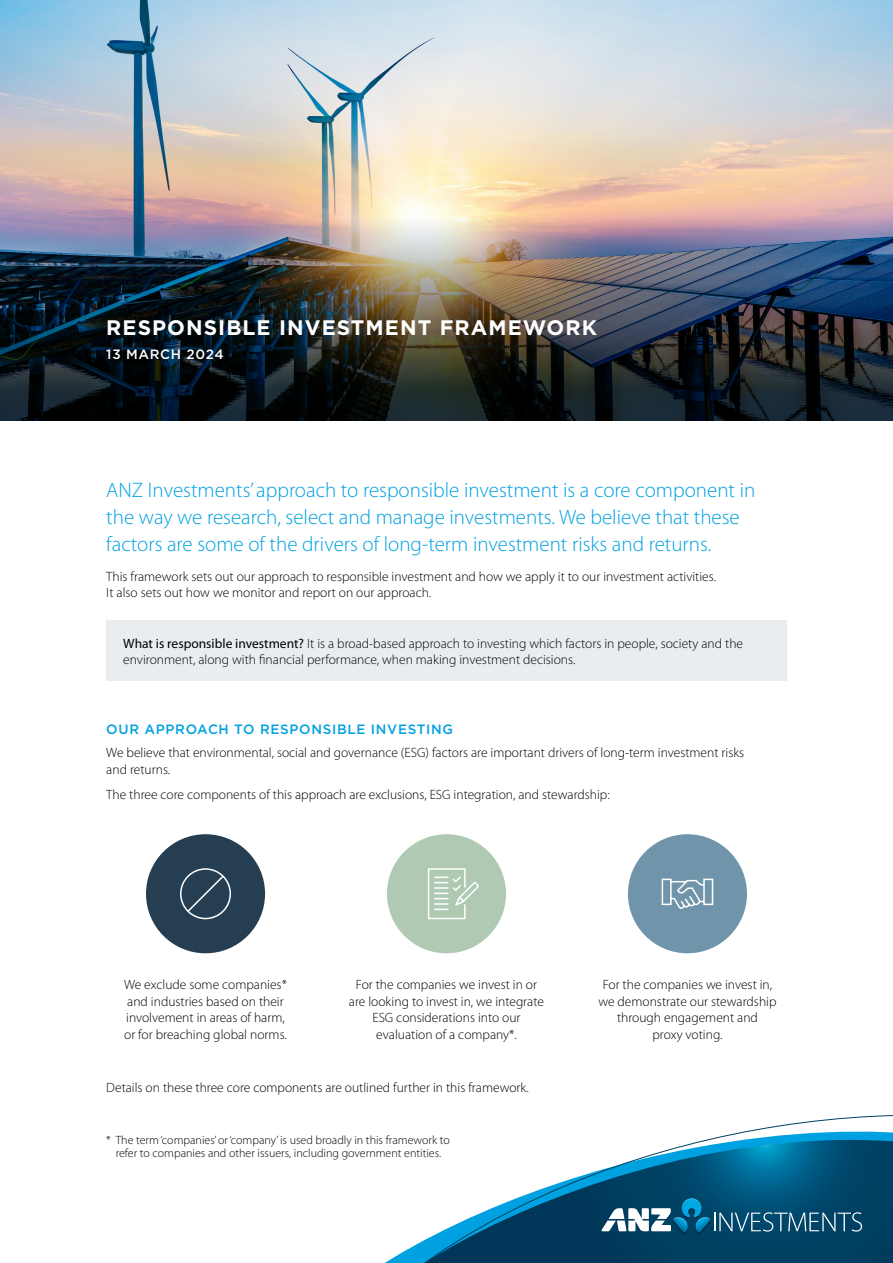
<style>
.page{position:relative;width:893px;height:1263px;background:#fff}
.page>*{position:absolute;margin:0;border:0;box-sizing:border-box;transform-origin:0 0}
.t1{font:300 21px/27px "Myriad Pro";color:#00a1e0}
.t2{font:700 21px "Gotham";letter-spacing:.05em;color:#fff}
.t3{font:300 13.5px/16.5px "Myriad Pro";color:#000}
.t4{font:500 13.5px "Gotham";letter-spacing:.05em;color:#00a1e0}
.t5{font:500 13.5px "Gotham";letter-spacing:.05em;color:#fff}
.t6{font:300 12px/13.5px "Myriad Pro";color:#000;text-align:center}
.s1{font-weight:400}
</style>
<div class="page">
<img style="left:0;top:0;width:893px;height:142px">
<img style="left:0;top:142px;width:893px;height:279px">
<div style="left:146px;top:834px;width:119px;height:119px;background:#253e51;border-radius:50%"></div>
<div style="left:387px;top:834px;width:119px;height:119px;background:#afc9b3;border-radius:50%"></div>
<div style="left:628px;top:834px;width:119px;height:119px;background:#7094aa;border-radius:50%"></div>
<svg style="left:427px;top:868px;width:52px;height:52px"></svg>
<div style="left:180px;top:868px;width:51px;height:51px;border:2px solid #fff;border-radius:50%"></div>
<svg style="left:186px;top:874px;width:39px;height:39px"></svg>
<svg style="left:661px;top:878px;width:53px;height:31px"></svg>
<div style="left:106px;top:620px;width:681px;height:61px;background:#e9edf0"></div>
<svg style="left:385px;top:1115px;width:508px;height:148px"></svg>
<img style="left:668px;top:1194px;width:47px;height:44px">
<svg style="left:601px;top:1198px;width:261px;height:34px;background:#2e6b89"></svg>
<h1 class="t2" style="left:106px;top:314px;width:492px">RESPONSIBLE INVESTMENT FRAMEWORK</h1>
<p class="t5" style="left:106px;top:345px;width:119px">13 MARCH 2024</p>
<h1 class="t1" style="left:106px;top:476px;width:650px">ANZ Investments’ approach to responsible investment is a core component in the way we research, select and manage investments. We believe that these factors are some of the drivers of long-term investment risks and returns.</h1>
<p class="t3" style="left:106px;top:568px;width:611px">This framework sets out our approach to responsible investment and how we apply it to our investment activities.<br>It also sets out how we monitor and report on our approach.</p>
<p class="t3" style="left:123px;top:635px;width:621px"><span class="s1">What is responsible investment?</span> It is a broad-based approach to investing which factors in people, society and the environment, along with financial performance, when making investment decisions.</p>
<p class="t4" style="left:106px;top:721px;width:348px">OUR APPROACH TO RESPONSIBLE INVESTING</p>
<p class="t3" style="left:106px;top:744px;width:639px">We believe that environmental, social and governance (ESG) factors are important drivers of long-term investment risks and returns.</p>
<p class="t3" style="left:106px;top:786px;width:505px">The three core components of this approach are exclusions, ESG integration, and stewardship:</p>
<p class="t3" style="left:124px;top:976px;width:164px">We exclude some companies* and industries based on their involvement in areas of harm, or for breaching global norms.</p>
<p class="t3" style="left:349px;top:976px;width:197px;text-align:center">For the companies we invest in or are looking to invest in, we integrate<br>ESG considerations into our evaluation of a company*.</p>
<p class="t3" style="left:598px;top:976px;width:180px;text-align:center">For the companies we invest in, we demonstrate our stewardship through engagement and<br>proxy voting.</p>
<p class="t3" style="left:106px;top:1079px;width:424px">Details on these three core components are outlined further in this framework.</p>
<p class="t6" style="left:106px;top:1133px;width:345px">* The term ‘companies’ or ‘company’ is used broadly in this framework to refer to companies and other issuers, including government entities.</p>
</div>
